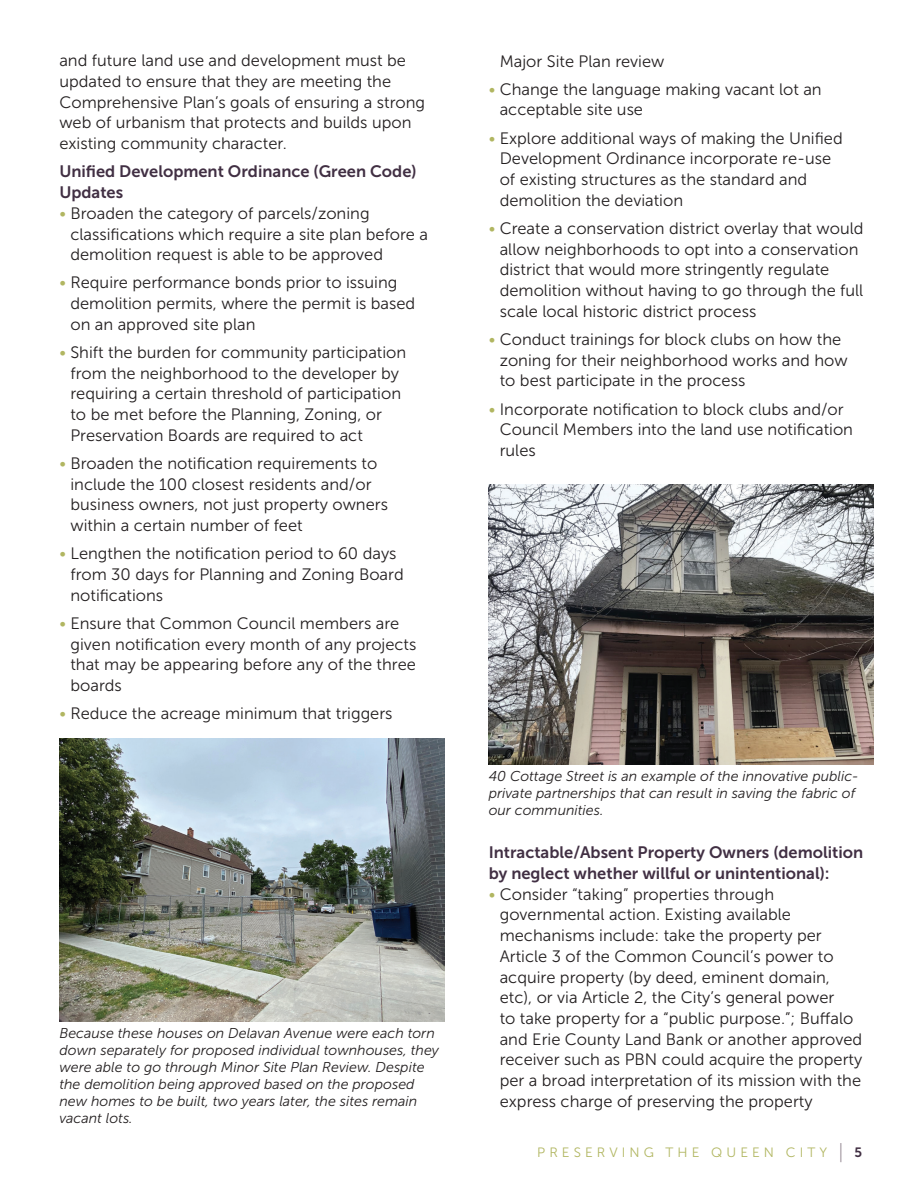
<style>
.page{position:relative;width:918px;height:1188px;background:#fff}
.page>*{position:absolute;margin:0;border:0;box-sizing:border-box;transform-origin:0 0}
.t1{font:16.5px/20.7px "Museo Sans 300";color:#231f20}
.t2{font:16.5px/20.7px "Museo Sans 700";color:#412f43}
.t3{font:italic 14.25px/17.1px "Museo Sans 300";color:#231f20}
.t4{font:13.5px "Museo Sans 300";letter-spacing:.3em;color:#b1b661}
.s1{color:#b1b661}
.s2{font-size:20.25px;color:#8b7d88}
.s3{font-family:"Museo Sans 700";color:#412f43}
</style>
<div class="page">
<img style="left:489px;top:484px;width:385px;height:280px">
<img style="left:59px;top:739px;width:386px;height:282px">
<p class="t1" style="left:59px;top:50px;width:367px">and future land use and development must be updated to ensure that they are meeting the Comprehensive Plan’s goals of ensuring a strong web of urbanism that protects and builds upon existing community character.</p>
<p class="t2" style="left:59px;top:161px;width:359px">Unified Development Ordinance (Green Code)<br>Updates</p>
<p class="t1" style="left:70px;top:203px;width:359px;text-indent:-11px"><span class="s1">•</span> Broaden the category of parcels/zoning classifications which require a site plan before a demolition request is able to be approved</p>
<p class="t1" style="left:70px;top:273px;width:346px;text-indent:-11px"><span class="s1">•</span> Require performance bonds prior to issuing demolition permits, where the permit is based on an approved site plan</p>
<p class="t1" style="left:70px;top:342px;width:337px;text-indent:-11px"><span class="s1">•</span> Shift the burden for community participation from the neighborhood to the developer by requiring a certain threshold of participation to be met before the Planning, Zoning, or Preservation Boards are required to act</p>
<p class="t1" style="left:70px;top:453px;width:319px;text-indent:-11px"><span class="s1">•</span> Broaden the notification requirements to include the 100 closest residents and/or business owners, not just property owners within a certain number of feet</p>
<p class="t1" style="left:70px;top:543px;width:335px;text-indent:-11px"><span class="s1">•</span> Lengthen the notification period to 60 days from 30 days for Planning and Zoning Board notifications</p>
<p class="t1" style="left:70px;top:613px;width:347px;text-indent:-11px"><span class="s1">•</span> Ensure that Common Council members are given notification every month of any projects that may be appearing before any of the three boards</p>
<p class="t1" style="left:59px;top:703px;width:335px"><span class="s1">•</span> Reduce the acreage minimum that triggers</p>
<p class="t3" style="left:59px;top:1025px;width:381px">Because these houses on Delavan Avenue were each torn down separately for proposed individual townhouses, they were able to go through Minor Site Plan Review. Despite the demolition being approved based on the proposed new homes to be built, two years later, the sites remain vacant lots.</p>
<p class="t1" style="left:500px;top:51px;width:166px">Major Site Plan review</p>
<p class="t1" style="left:500px;top:79px;width:323px;text-indent:-11px"><span class="s1">•</span> Change the language making vacant lot an acceptable site use</p>
<p class="t1" style="left:500px;top:128px;width:344px;text-indent:-11px"><span class="s1">•</span> Explore additional ways of making the Unified Development Ordinance incorporate re-use of existing structures as the standard and demolition the deviation</p>
<p class="t1" style="left:500px;top:218px;width:365px;text-indent:-11px"><span class="s1">•</span> Create a conservation district overlay that would allow neighborhoods to opt into a conservation district that would more stringently regulate demolition without having to go through the full scale local historic district process</p>
<p class="t1" style="left:500px;top:329px;width:349px;text-indent:-11px"><span class="s1">•</span> Conduct trainings for block clubs on how the zoning for their neighborhood works and how to best participate in the process</p>
<p class="t1" style="left:500px;top:399px;width:355px;text-indent:-11px"><span class="s1">•</span> Incorporate notification to block clubs and/or<br>Council Members into the land use notification rules</p>
<p class="t3" style="left:489px;top:768px;width:372px">40 Cottage Street is an example of the innovative public&shy;private partnerships that can result in saving the fabric of our communities.</p>
<p class="t2" style="left:489px;top:842px;width:376px">Intractable/Absent Property Owners (demolition by neglect whether willful or unintentional):</p>
<p class="t1" style="left:500px;top:884px;width:364px;text-indent:-11px"><span class="s1">•</span> Consider “taking” properties through governmental action. Existing available mechanisms include: take the property per Article 3 of the Common Council’s power to acquire property (by deed, eminent domain, etc), or via Article 2, the City’s general power<br>to take property for a “public purpose.”; Buffalo and Erie County Land Bank or another approved receiver such as PBN could acquire the property per a broad interpretation of its mission with the express charge of preserving the property</p>
<p class="t4" style="left:537px;top:1146px;width:326px">PRESERVING THE QUEEN CITY <span class="s2">|</span> <span class="s3">5</span></p>
</div>
